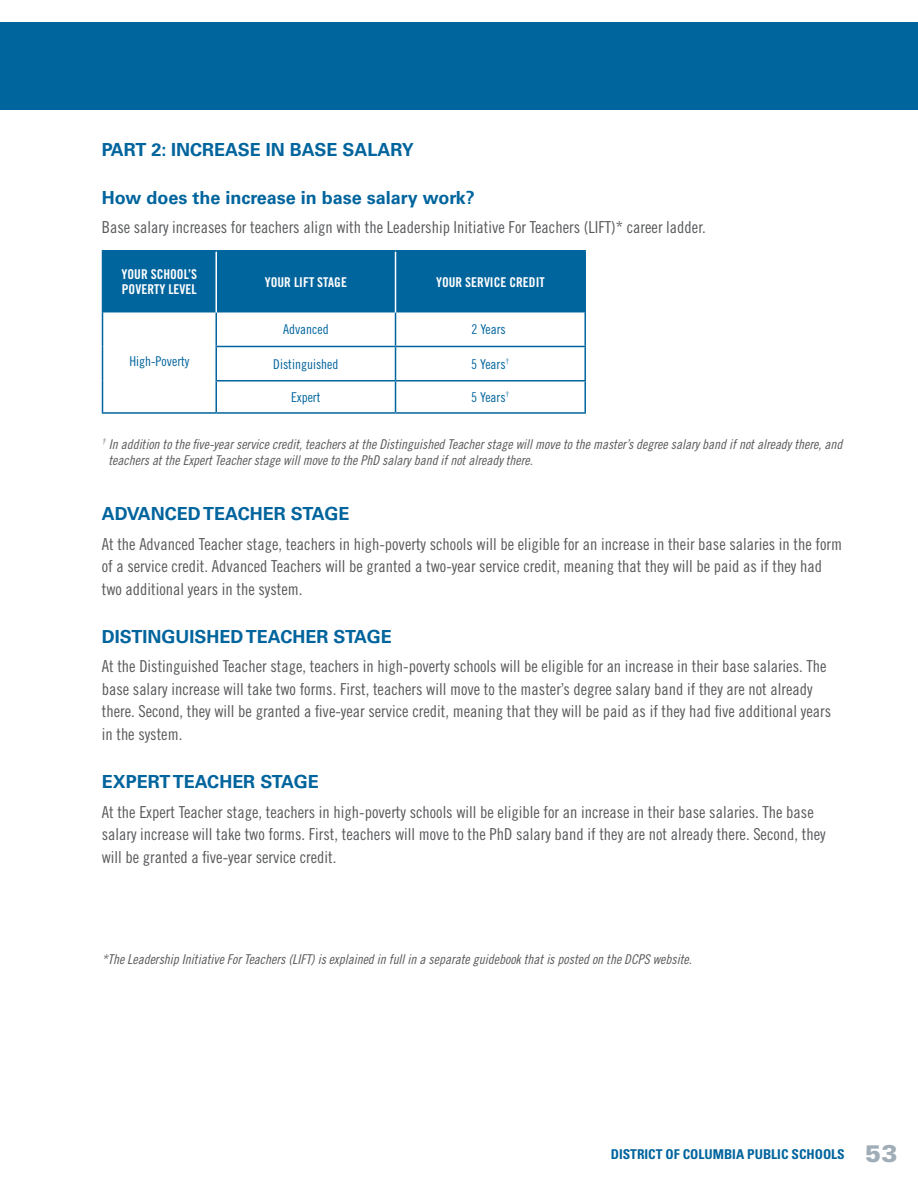
<style>
.page{position:relative;width:918px;height:1188px;background:#fff}
.page>*{position:absolute;margin:0;border:0;box-sizing:border-box;transform-origin:0 0}
.t1{font:700 18px "Univers LT Std";color:#00649d}
.t2{font:16.5px/22.5px "Trade Gothic LT Std Cn 18";color:#58595b}
.t3{font:13.5px/16.5px "Trade Gothic LT Std Cn 18 Obl";color:#58595b}
.t4{font:13.5px "Trade Gothic LT Std Cn 18";color:#00649d}
.t5{font:13.5px/15px "Trade Gothic LT Std Bd Cn 20";color:#fff}
.t6{font:700 condensed 13.5px "Univers LT Std";color:#00649d}
.s1{font-weight:900;font-stretch:normal;font-size:24px;color:#a0adb7}
</style>
<div class="page">
<div style="left:0;top:23px;width:918px;height:87px;background:#00649d"></div>
<div style="left:103px;top:252px;width:481px;height:61px;background:#00649d"></div>
<svg style="left:103px;top:313px;width:481px;height:99px"></svg>
<hr style="left:215px;top:252px;width:2px;height:61px;background:#fff">
<hr style="left:395px;top:252px;width:1px;height:61px;background:#fff">
<hr style="left:102px;top:250px;width:114px;height:2px;background:#00649d">
<hr style="left:216px;top:250px;width:180px;height:2px;background:#00649d">
<hr style="left:396px;top:250px;width:190px;height:2px;background:#00649d">
<hr style="left:102px;top:313px;width:1px;height:33px;background:#00649d">
<hr style="left:102px;top:346px;width:1px;height:35px;background:#00649d">
<hr style="left:102px;top:381px;width:1px;height:31px;background:#00649d">
<hr style="left:584px;top:313px;width:2px;height:33px;background:#00649d">
<hr style="left:584px;top:347px;width:2px;height:33px;background:#00649d">
<hr style="left:584px;top:382px;width:2px;height:30px;background:#00649d">
<hr style="left:102px;top:412px;width:114px;height:2px;background:#00649d">
<hr style="left:216px;top:412px;width:180px;height:2px;background:#00649d">
<hr style="left:396px;top:412px;width:190px;height:2px;background:#00649d">
<hr style="left:215px;top:347px;width:2px;height:33px;background:#00649d">
<hr style="left:395px;top:347px;width:1px;height:33px;background:#00649d">
<hr style="left:215px;top:382px;width:2px;height:30px;background:#00649d">
<hr style="left:395px;top:382px;width:1px;height:30px;background:#00649d">
<hr style="left:215px;top:313px;width:2px;height:33px;background:#00649d">
<hr style="left:395px;top:313px;width:1px;height:33px;background:#00649d">
<hr style="left:215px;top:346px;width:181px;height:1px;background:#00649d">
<hr style="left:215px;top:380px;width:181px;height:2px;background:#00649d">
<hr style="left:396px;top:346px;width:190px;height:1px;background:#00649d">
<hr style="left:396px;top:380px;width:190px;height:2px;background:#00649d">
<hr style="left:102px;top:252px;width:1px;height:61px;background:#00649d">
<hr style="left:584px;top:252px;width:2px;height:61px;background:#00649d">
<p class="t1" style="left:102px;top:139px;width:314px">PART 2: INCREASE IN BASE SALARY</p>
<p class="t1" style="left:102px;top:187px;width:375px">How does the increase in base salary work?</p>
<p class="t2" style="left:102px;top:216px;width:605px">Base salary increases for teachers align with the Leadership Initiative For Teachers (LIFT)* career ladder.</p>
<p class="t5" style="left:122px;top:267px;width:77px">YOUR SCHOOL’S<br>POVERTY LEVEL</p>
<p class="t5" style="left:265px;top:275px;width:84px">YOUR LIFT STAGE</p>
<p class="t5" style="left:436px;top:275px;width:110px">YOUR SERVICE CREDIT</p>
<p class="t4" style="left:283px;top:322px;width:47px">Advanced</p>
<p class="t4" style="left:471px;top:322px;width:36px">2 Years</p>
<p class="t4" style="left:273px;top:356px;width:67px">Distinguished</p>
<p class="t4" style="left:471px;top:356px;width:40px">5 Years<sup>†</sup></p>
<p class="t4" style="left:291px;top:389px;width:31px">Expert</p>
<p class="t4" style="left:471px;top:389px;width:40px">5 Years<sup>†</sup></p>
<p class="t3" style="left:109px;top:436px;width:735px;text-indent:-7px"><sup>†</sup> In addition to the five-year service credit, teachers at the Distinguished Teacher stage will move to the master’s degree salary band if not already there, and teachers at the Expert Teacher stage will move to the PhD salary band if not already there.</p>
<p class="t1" style="left:102px;top:503px;width:249px">ADVANCED TEACHER STAGE</p>
<p class="t2" style="left:102px;top:532px;width:742px">At the Advanced Teacher stage, teachers in high-poverty schools will be eligible for an increase in their base salaries in the form of a service credit. Advanced Teachers will be granted a two-year service credit, meaning that they will be paid as if they had two additional years in the system.</p>
<p class="t1" style="left:102px;top:626px;width:292px">DISTINGUISHED TEACHER STAGE</p>
<p class="t2" style="left:102px;top:655px;width:731px">At the Distinguished Teacher stage, teachers in high-poverty schools will be eligible for an increase in their base salaries. The base salary increase will take two forms. First, teachers will move to the master’s degree salary band if they are not already there. Second, they will be granted a five-year service credit, meaning that they will be paid as if they had five additional years in the system.</p>
<p class="t1" style="left:102px;top:771px;width:219px">EXPERT TEACHER STAGE</p>
<p class="t2" style="left:102px;top:800px;width:725px">At the Expert Teacher stage, teachers in high-poverty schools will be eligible for an increase in their base salaries. The base salary increase will take two forms. First, teachers will move to the PhD salary band if they are not already there. Second, they will be granted a five-year service credit.</p>
<p class="t4" style="left:129px;top:353px;width:61px">High-Poverty</p>
<p class="t3" style="left:102px;top:952px;width:592px">*The Leadership Initiative For Teachers (LIFT) is explained in full in a separate guidebook that is posted on the DCPS website.</p>
<p class="t6" style="left:611px;top:1145px;width:288px">DISTRICT OF COLUMBIA PUBLIC SCHOOLS <span class="s1">53</span></p>
</div>
